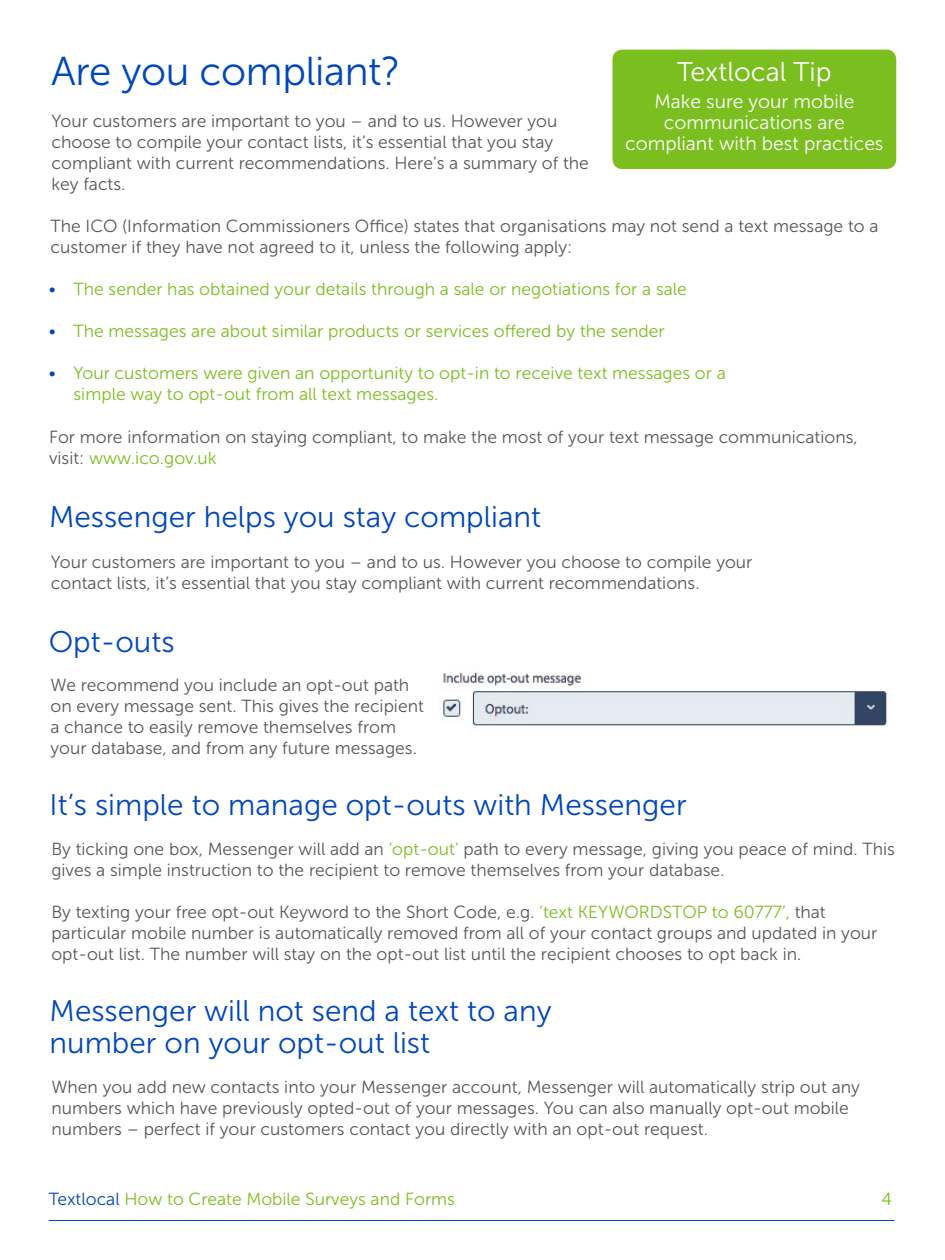
<style>
.page{position:relative;width:945px;height:1260px;background:#fff}
.page>*{position:absolute;margin:0;border:0;box-sizing:border-box;transform-origin:0 0}
.t1{font:40.25px "Museo Sans 300";letter-spacing:-.01em;color:#0047bb}
.t2{font:29.75px/31.5px "Museo Sans 300";color:#0047bb}
.t3{font:26.95px "Museo Sans 300";color:#fff}
.t4{font:19.25px/21px "Museo Sans 300";color:#fff;text-align:center}
.t5{font:17.5px/21px "Museo Sans 300";color:#54585a}
.t6{font:17.5px/21px "Museo Sans 300";color:#7bbe20}
.s1{color:#0047bb}
.s2{color:#7bbe20}
</style>
<div class="page">
<hr style="left:49px;top:1220px;width:846px;height:1px;background:#0047bb">
<div style="left:613px;top:50px;width:283px;height:119px;background:#7bbe20;border-radius:10px"></div>
<img style="left:440px;top:671px;width:447px;height:55px">
<h1 class="t1" style="left:51px;top:49px;width:351px">Are you compliant?</h1>
<p class="t5" style="left:52px;top:111px;width:539px">Your customers are important to you – and to us. However you choose to compile your contact lists, it’s essential that you stay compliant with current recommendations. Here’s a summary of the key facts.</p>
<p class="t5" style="left:51px;top:216px;width:829px">The ICO (Information Commissioners Office) states that organisations may not send a text message to a customer if they have not agreed to it, unless the following apply:</p>
<h3 class="t3" style="left:677px;top:57px;width:156px">Textlocal Tip</h3>
<p class="t4" style="left:625px;top:91px;width:260px">Make sure your mobile communications are compliant with best practices</p>
<p class="t6" style="left:49px;top:279px;width:640px"><span class="s1">•</span> The sender has obtained your details through a sale or negotiations for a sale</p>
<p class="t6" style="left:49px;top:321px;width:617px"><span class="s1">•</span> The messages are about similar products or services offered by the sender</p>
<p class="t6" style="left:74px;top:363px;width:654px;text-indent:-25px"><span class="s1">•</span> Your customers were given an opportunity to opt-in to receive text messages or a simple way to opt-out from all text messages.</p>
<p class="t5" style="left:49px;top:427px;width:810px">For more information on staying compliant, to make the most of your text message communications, visit: <span class="s2">www.ico.gov.uk</span></p>
<h2 class="t2" style="left:49px;top:501px;width:494px">Messenger helps you stay compliant</h2>
<p class="t5" style="left:51px;top:552px;width:703px">Your customers are important to you – and to us. However you choose to compile your contact lists, it’s essential that you stay compliant with current recommendations.</p>
<h2 class="t2" style="left:49px;top:626px;width:127px">Opt-outs</h2>
<p class="t5" style="left:50px;top:674px;width:375px">We recommend you include an opt-out path on every message sent. This gives the recipient a chance to easily remove themselves from your database, and from any future messages.</p>
<h2 class="t2" style="left:50px;top:789px;width:639px">It’s simple to manage opt-outs with Messenger</h2>
<p class="t5" style="left:51px;top:838px;width:845px">By ticking one box, Messenger will add an <span class="s2">‘opt-out’</span> path to every message, giving you peace of mind. This gives a simple instruction to the recipient to remove themselves from your database.</p>
<p class="t5" style="left:51px;top:901px;width:828px">By texting your free opt-out Keyword to the Short Code, e.g. <span class="s2">‘text KEYWORDSTOP to 60777’,</span> that particular mobile number is automatically removed from all of your contact groups and updated in your opt-out list. The number will stay on the opt-out list until the recipient chooses to opt back in.</p>
<h2 class="t2" style="left:50px;top:996px;width:503px">Messenger will not send a text to any number on your opt-out list</h2>
<p class="t5" style="left:51px;top:1076px;width:810px">When you add new contacts into your Messenger account, Messenger will automatically strip out any numbers which have previously opted-out of your messages. You can also manually opt-out mobile numbers – perfect if your customers contact you directly with an opt-out request.</p>
<p class="t6" style="left:49px;top:1188px;width:408px"><span class="s1">Textlocal</span> How to Create Mobile Surveys and Forms</p>
<p class="t6" style="left:882px;top:1188px;width:12px">4</p>
</div>
